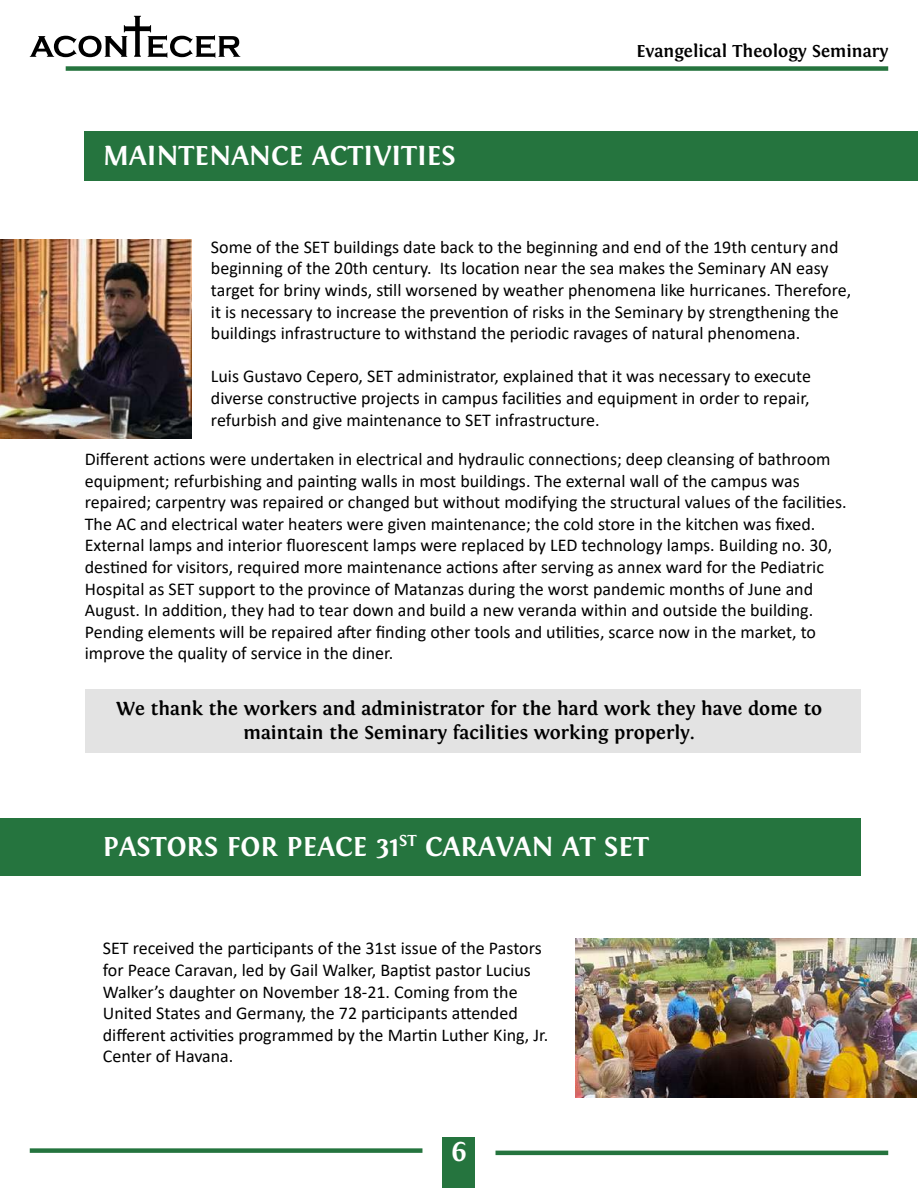
<style>
.page{position:relative;width:918px;height:1188px;background:#fff}
.page>*{position:absolute;margin:0;border:0;box-sizing:border-box;transform-origin:0 0}
.t1{font:700 28.5px "Fontin";color:#fff}
.t2{font:700 19.5px/23.4px "Fontin";color:#000;text-align:center}
.t3{font:18px/21.6px "Calibri";color:#000}
.t4{font:700 18px "Fontin";color:#000}
</style>
<div class="page">
<div style="left:443px;top:1138px;width:32px;height:50px;background:#25743e"></div>
<hr style="left:496px;top:1151px;width:392px;height:4px;background:#25743e">
<div style="left:30px;top:1148px;width:392px;height:5px;background:#25743e"></div>
<div style="left:66px;top:66px;width:822px;height:5px;background:#25743e"></div>
<svg style="left:30px;top:16px;width:210px;height:42px"></svg>
<div style="left:85px;top:131px;width:833px;height:49px;background:#25743e"></div>
<div style="left:85px;top:689px;width:776px;height:64px;background:#e3e3e3"></div>
<img style="left:0;top:239px;width:191px;height:200px">
<div style="left:0;top:818px;width:861px;height:58px;background:#25743e"></div>
<img style="left:576px;top:939px;width:341px;height:158px">
<h1 class="t1" style="left:103px;top:140px;width:354px">MAINTENANCE ACTIVITIES</h1>
<p class="t4" style="left:636px;top:41px;width:253px">Evangelical Theology Seminary</p>
<p class="t3" style="left:211px;top:236px;width:642px">Some of the SET buildings date back to the beginning and end of the 19th century and beginning of the 20th century. Its location near the sea makes the Seminary AN easy target for briny winds, still worsened by weather phenomena like hurricanes. Therefore, it is necessary to increase the prevention of risks in the Seminary by strengthening the buildings infrastructure to withstand the periodic ravages of natural phenomena.</p>
<p class="t3" style="left:211px;top:365px;width:602px;text-align:justify">Luis Gustavo Cepero, SET administrator, explained that it was necessary to execute diverse constructive projects in campus facilities and equipment in order to repair, refurbish and give maintenance to SET infrastructure.</p>
<p class="t3" style="left:85px;top:448px;width:763px">Different actions were undertaken in electrical and hydraulic connections; deep cleansing of bathroom equipment; refurbishing and painting walls in most buildings. The external wall of the campus was repaired; carpentry was repaired or changed but without modifying the structural values of the facilities.<br>The AC and electrical water heaters were given maintenance; the cold store in the kitchen was fixed.<br>External lamps and interior fluorescent lamps were replaced by LED technology lamps. Building no. 30, destined for visitors, required more maintenance actions after serving as annex ward for the Pediatric Hospital as SET support to the province of Matanzas during the worst pandemic months of June and August. In addition, they had to tear down and build a new veranda within and outside the building.<br>Pending elements will be repaired after finding other tools and utilities, scarce now in the market, to improve the quality of service in the diner.</p>
<p class="t2" style="left:116px;top:698px;width:708px">We thank the workers and administrator for the hard work they have dome to maintain the Seminary facilities working properly.</p>
<h1 class="t1" style="left:103px;top:830px;width:548px">PASTORS FOR PEACE 31<sup>ST</sup> CARAVAN AT SET</h1>
<p class="t3" style="left:103px;top:937px;width:447px">SET received the participants of the 31st issue of the Pastors for Peace Caravan, led by Gail Walker, Baptist pastor Lucius Walker’s daughter on November 18-21. Coming from the United States and Germany, the 72 participants attended different activities programmed by the Martin Luther King, Jr.<br>Center of Havana.</p>
<h1 class="t1" style="left:451px;top:1135px;width:18px">6</h1>
</div>
